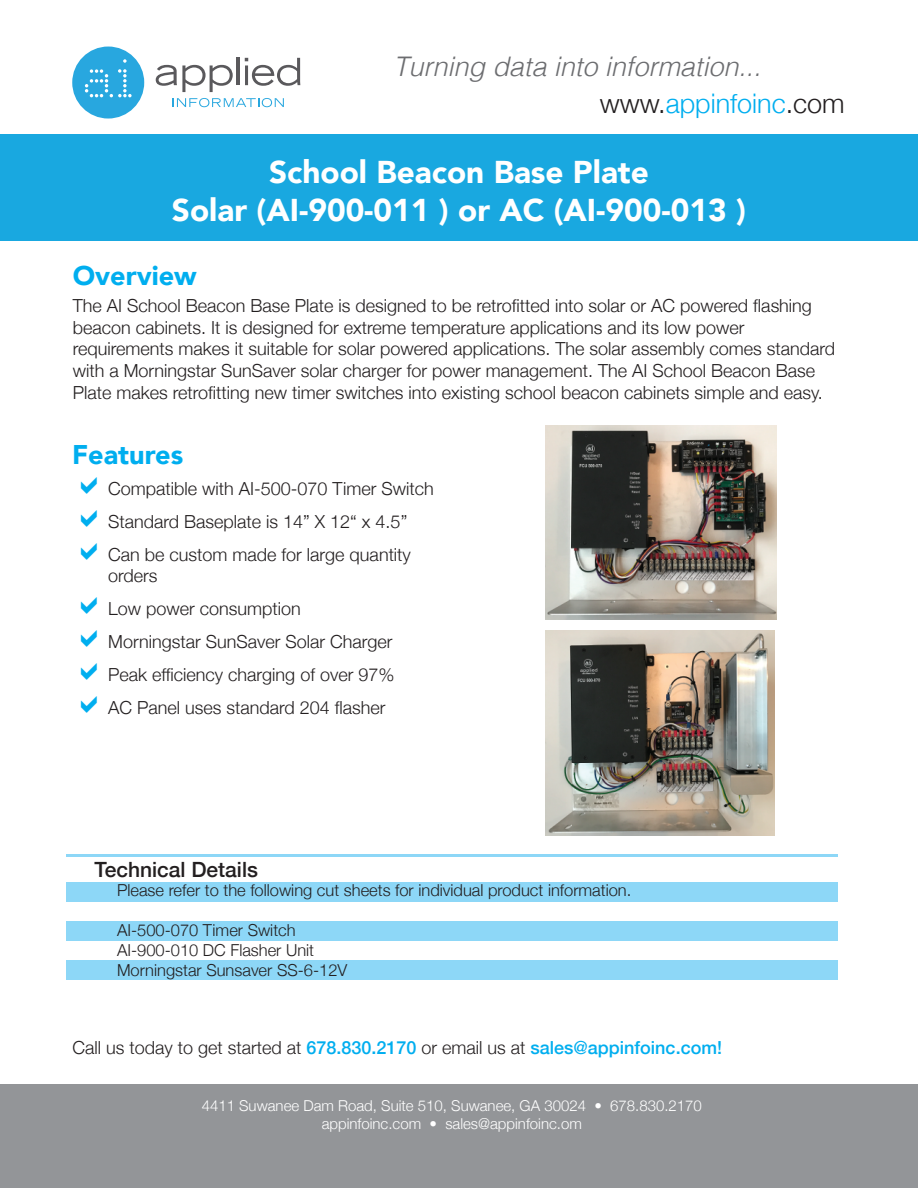
<style>
.page{position:relative;width:918px;height:1188px;background:#fff}
.page>*{position:absolute;margin:0;border:0;box-sizing:border-box;transform-origin:0 0}
.t1{font:900 31.5px/37.8px "Avenir";color:#fff;text-align:center}
.t2{font:italic 300 27px "Helvetica";color:#6c6d70}
.t3{font:300 27px "Helvetica Neue";color:#00aeef}
.t4{font:900 27px "Avenir";color:#00aeef}
.t5{font:500 21px "Helvetica Neue";color:#231f20}
.t6{font:300 18px/33px "Helvetica Neue";color:#231f20}
.t7{font:300 16.5px/19.8px "Helvetica Neue";color:#231f20}
.t8{font:300 15px/18px "Helvetica Neue";color:#fff;text-align:center}
.s1{color:#231f20}
.s2{font-weight:500;color:#00aeef}
</style>
<div class="page">
<div style="left:0;top:135px;width:918px;height:106px;background:#19a8e0"></div>
<div style="left:0;top:1084px;width:918px;height:104px;background:#939598"></div>
<div style="left:72px;top:47px;width:72px;height:72px;background:#28a7df;border-radius:50%"></div>
<svg style="left:123px;top:59px;width:4px;height:4px"></svg>
<svg style="left:85px;top:69px;width:47px;height:28px"></svg>
<svg style="left:156px;top:65px;width:77px;height:27px"></svg>
<hr style="left:237px;top:58px;width:3px;height:27px;background:#5a595c">
<svg style="left:245px;top:58px;width:55px;height:28px"></svg>
<svg style="left:173px;top:98px;width:111px;height:9px"></svg>
<div style="left:66px;top:882px;width:772px;height:20px;background:#8dd7f7"></div>
<hr style="left:66px;top:854px;width:772px;height:3px;background:#8dd7f7">
<div style="left:66px;top:921px;width:772px;height:20px;background:#8dd7f7"></div>
<div style="left:66px;top:960px;width:772px;height:20px;background:#8dd7f7"></div>
<img style="left:546px;top:426px;width:230px;height:194px">
<img style="left:546px;top:631px;width:229px;height:204px">
<h2 class="t2" style="left:393px;top:43px;width:369px">Turning data into information...</h2>
<h2 class="t3" style="left:600px;top:81px;width:247px"><span class="s1">www.</span>appinfoinc<span class="s1">.com</span></h2>
<h1 class="t1" style="left:172px;top:152px;width:576px">School Beacon Base Plate<br>Solar (AI-900-011 ) or AC (AI-900-013 )</h1>
<h2 class="t4" style="left:73px;top:252px;width:125px">Overview</h2>
<p class="t6" style="left:73px;top:294px;width:764px;line-height:21.6px">The AI School Beacon Base Plate is designed to be retrofitted into solar or AC powered flashing beacon cabinets. It is designed for extreme temperature applications and its low power requirements makes it suitable for solar powered applications. The solar assembly comes standard with a Morningstar SunSaver solar charger for power management. The AI School Beacon Base Plate makes retrofitting new timer switches into existing school beacon cabinets simple and easy.</p>
<h2 class="t4" style="left:72px;top:432px;width:112px">Features</h2>
<p class="t6" style="left:108px;top:471px;width:327px">Compatible with AI-500-070 Timer Switch<br>Standard Baseplate is 14” X 12“ x 4.5”<br>Can be custom made for large quantity</p>
<p class="t6" style="left:108px;top:558px;width:288px">orders<br>Low power consumption<br>Morningstar SunSaver Solar Charger<br>Peak efficiency charging of over 97%<br>AC Panel uses standard 204 flasher</p>
<p class="t5" style="left:95px;top:852px;width:165px">Technical Details</p>
<p class="t7" style="left:117px;top:880px;width:516px">Please refer to the following cut sheets for individual product information.</p>
<p class="t7" style="left:117px;top:919px;width:232px">AI-500-070 Timer Switch<br>AI-900-010 DC Flasher Unit<br>Morningstar Sunsaver SS-6-12V</p>
<p class="t6" style="left:72px;top:1030px;width:651px">Call us today to get started at <span class="s2">678.830.2170</span> or email us at <span class="s2">sales@appinfoinc.com!</span></p>
<p class="t8" style="left:202px;top:1096px;width:502px">4411 Suwanee Dam Road, Suite 510, Suwanee, GA 30024 • 678.830.2170 appinfoinc.com • sales@appinfoinc.om</p>
</div>
